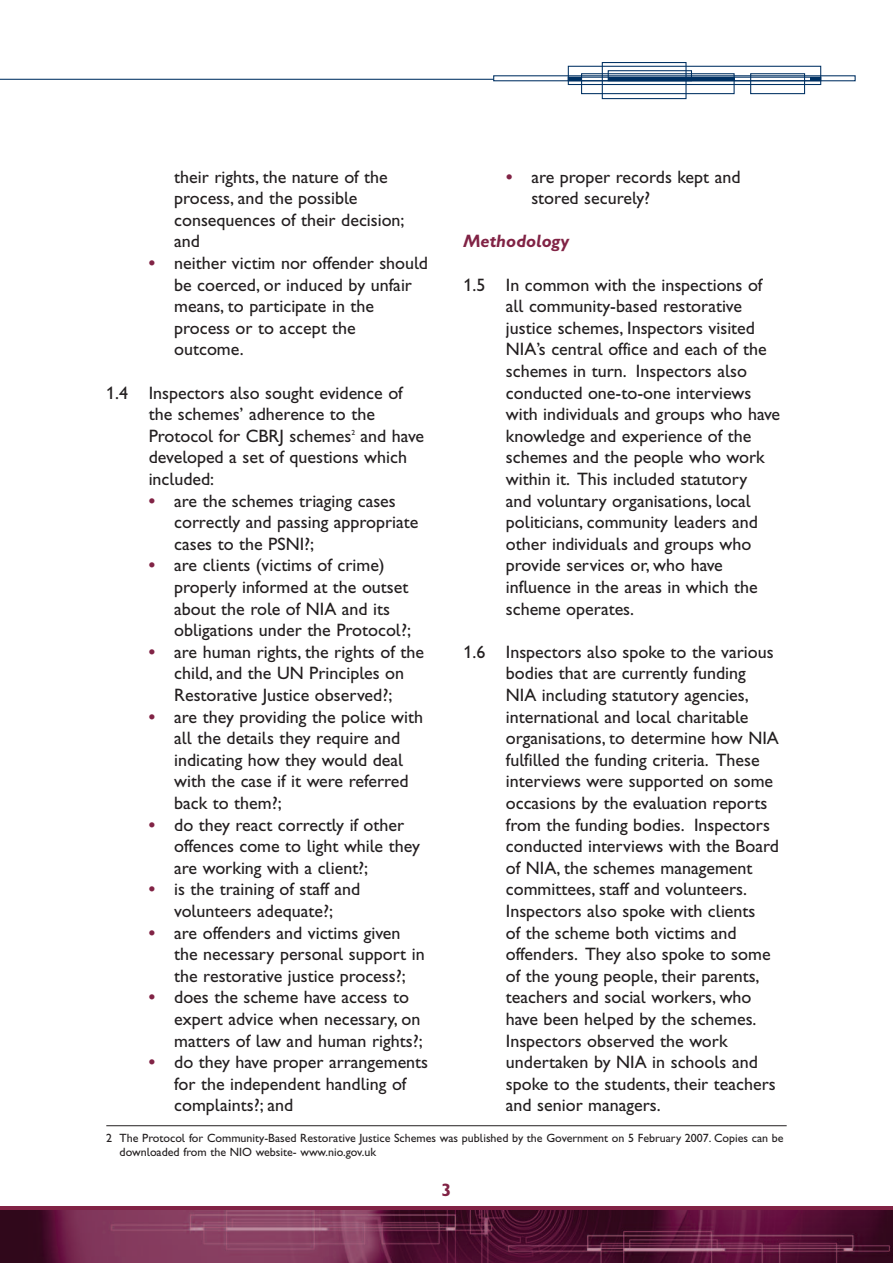
<style>
.page{position:relative;width:893px;height:1263px;background:#fff}
.page>*{position:absolute;margin:0;border:0;box-sizing:border-box;transform-origin:0 0}
.t1{font:18px/21.6px "Gill Sans Hta";color:#231f20}
.t2{font:18px "Gill Sans Hta Bold Italic Plain";color:#812345}
.t3{font:18px "Gill Sans Hta Bold Plain";color:#812345}
.t4{font:12px/14.4px "Gill Sans Hta";color:#231f20}
.t5{font:7.5px "Gill Sans Hta";color:#231f20}
.s1{font-family:"Gill Sans Hta Bold Plain";color:#812345}
</style>
<div class="page">
<svg style="left:0;top:1206px;width:893px;height:5px;background:#7a2244"></svg>
<img style="left:0;top:1211px;width:893px;height:52px">
<div style="left:602px;top:62px;width:84px;height:37px;border:1px solid #003163"></div>
<div style="left:568px;top:66px;width:253px;height:19px;border:1px solid #003163"></div>
<div style="left:750px;top:73px;width:55px;height:21px;border:1px solid #003163"></div>
<div style="left:581px;top:73px;width:154px;height:21px;border:1px solid #003163"></div>
<div style="left:568px;top:77px;width:253px;height:4px;border:1px solid #003163"></div>
<div style="left:608px;top:70px;width:84px;height:11px;border:1px solid #003163"></div>
<hr style="left:568px;top:77px;width:14px;height:4px;background:#003163">
<hr style="left:608px;top:77px;width:126px;height:4px;background:#003163">
<hr style="left:810px;top:77px;width:11px;height:4px;background:#003163">
<hr style="left:0;top:79px;width:494px;height:1px;background:#003163">
<hr style="left:106px;top:1125px;width:681px;height:1px;background:#231f20">
<p class="t1" style="left:174px;top:167px;width:232px">their rights, the nature of the process, and the possible consequences of their decision; and</p>
<p class="t1" style="left:174px;top:254px;width:255px;text-indent:-25px"><span class="s1">•</span> neither victim nor offender should be coerced, or induced by unfair means, to participate in the process or to accept the outcome.</p>
<p class="t1" style="left:149px;top:383px;width:256px;text-indent:-42px">1.4 Inspectors also sought evidence of the schemes’ adherence to the<br>Protocol for CBRJ schemes</p>
<p class="t1" style="left:531px;top:167px;width:211px;text-indent:-25px"><span class="s1">•</span> are proper records kept and stored securely?</p>
<p class="t2" style="left:463px;top:235px;width:107px">Methodology</p>
<p class="t1" style="left:506px;top:275px;width:276px;text-indent:-42px">1.5 In common with the inspections of all community-based restorative justice schemes, Inspectors visited NIA’s central office and each of the schemes in turn. Inspectors also conducted one-to-one interviews with individuals and groups who have knowledge and experience of the schemes and the people who work within it. This included statutory<br>and voluntary organisations, local politicians, community leaders and other individuals and groups who provide services or, who have influence in the areas in which the scheme operates.</p>
<p class="t1" style="left:506px;top:643px;width:275px;text-indent:-42px">1.6 Inspectors also spoke to the various bodies that are currently funding NIA including statutory agencies, international and local charitable organisations, to determine how NIA fulfilled the funding criteria. These interviews were supported on some occasions by the evaluation reports from the funding bodies. Inspectors conducted interviews with the Board of NIA, the schemes management committees, staff and volunteers.<br>Inspectors also spoke with clients<br>of the scheme both victims and offenders. They also spoke to some of the young people, their parents, teachers and social workers, who have been helped by the schemes.<br>Inspectors observed the work undertaken by NIA in schools and spoke to the students, their teachers and senior managers.</p>
<p class="t4" style="left:120px;top:1131px;width:665px;text-indent:-13px">2 The Protocol for Community-Based Restorative Justice Schemes was published by the Government on 5 February 2007. Copies can be downloaded from the NIO website- www.nio.gov.uk</p>
<p class="t1" style="left:149px;top:427px;width:277px;text-indent:212px">and have developed a set of questions which included:</p>
<p class="t1" style="left:174px;top:491px;width:246px;text-indent:-25px"><span class="s1">•</span> are the schemes triaging cases correctly and passing appropriate cases to the PSNI?;</p>
<p class="t1" style="left:174px;top:556px;width:238px;text-indent:-25px"><span class="s1">•</span> are clients (victims of crime) properly informed at the outset about the role of NIA and its obligations under the Protocol?;</p>
<p class="t1" style="left:149px;top:643px;width:277px;text-align:center"><span class="s1">•</span> are human rights, the rights of the child, and the UN Principles on<br>Restorative Justice observed?;</p>
<p class="t1" style="left:174px;top:707px;width:250px;text-indent:-25px"><span class="s1">•</span> are they providing the police with all the details they require and indicating how they would deal with the case if it were referred back to them?;</p>
<p class="t1" style="left:174px;top:815px;width:247px;text-indent:-25px"><span class="s1">•</span> do they react correctly if other offences come to light while they are working with a client?;</p>
<p class="t1" style="left:149px;top:880px;width:213px;text-align:center"><span class="s1">•</span> is the training of staff and volunteers adequate?;</p>
<p class="t1" style="left:174px;top:923px;width:252px;text-indent:-25px"><span class="s1">•</span> are offenders and victims given the necessary personal support in the restorative justice process?;</p>
<p class="t1" style="left:174px;top:988px;width:250px;text-indent:-25px"><span class="s1">•</span> does the scheme have access to expert advice when necessary, on matters of law and human rights?;</p>
<p class="t1" style="left:174px;top:1053px;width:256px;text-indent:-25px"><span class="s1">•</span> do they have proper arrangements for the independent handling of complaints?; and</p>
<p class="t5" style="left:351px;top:430px;width:5px">2</p>
<p class="t3" style="left:441px;top:1184px;width:11px">3</p>
</div>
